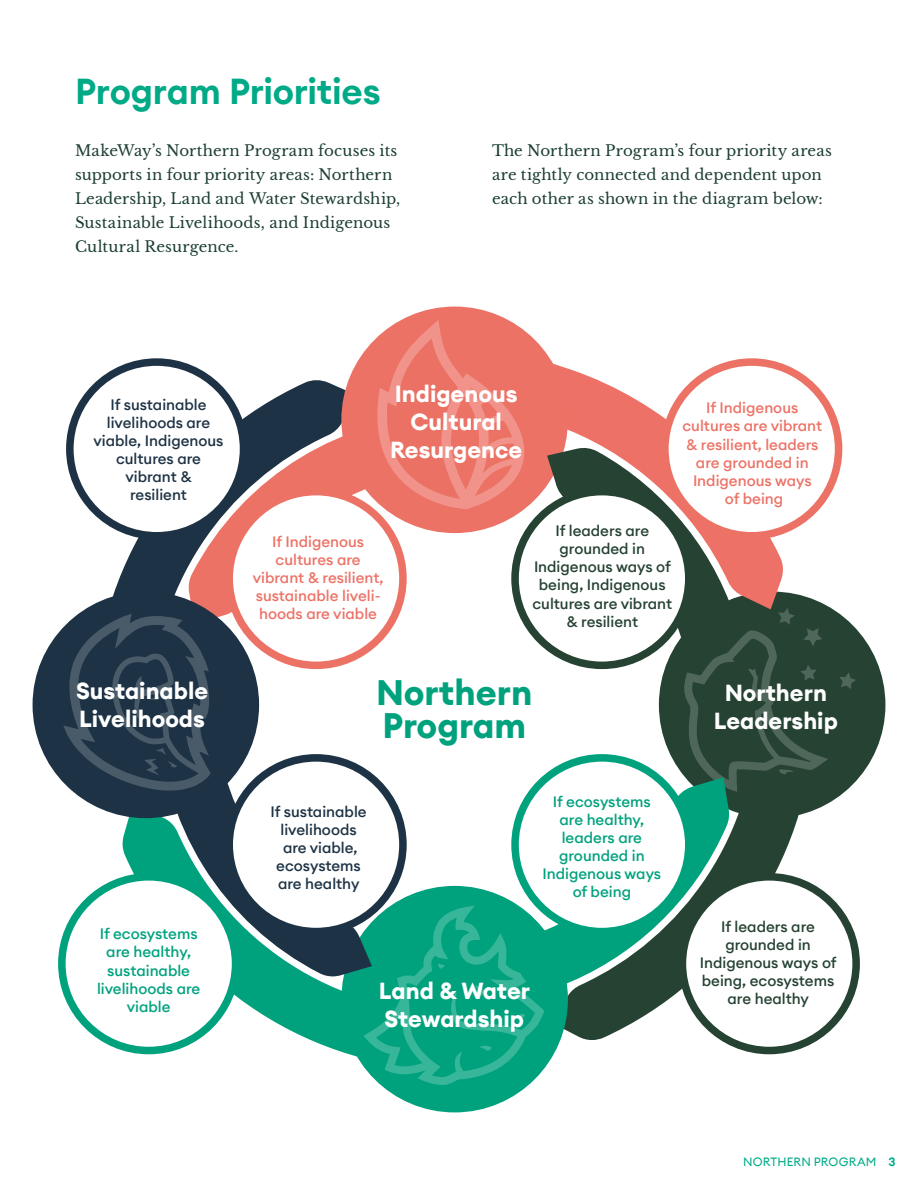
<style>
.page{position:relative;width:918px;height:1188px;background:#fff}
.page>*{position:absolute;margin:0;border:0;box-sizing:border-box;transform-origin:0 0}
.t1{font:600 36px "Euclid Circular A";letter-spacing:-.01em;color:#00aa87}
.t2{font:700 35.4px/33.5px "Euclid Circular A";color:#00a27e}
.t3{font:700 23.1px/27.8px "Euclid Circular A";color:#fff;text-align:center}
.t4{font:15px/24px "Libre Baskerville";letter-spacing:.005em;color:#1c3f31}
.t5{font:500 15px/18px "Euclid Circular A";color:#ed7266;text-align:center}
.t6{font:500 15px/18px "Euclid Circular A";color:#254232;text-align:center}
.t7{font:500 15px/18px "Euclid Circular A";color:#1d3244;text-align:center}
.t8{font:500 15px/18px "Euclid Circular A";color:#00a27e;text-align:center}
.t9{font:12px "Euclid Circular A";letter-spacing:.015em;color:#00aa87}
.s1{font-weight:600}
</style>
<div class="page">
<svg style="left:560px;top:810px;width:254px;height:230px;fill:#254232"></svg>
<svg style="left:122px;top:805px;width:359px;height:261px"></svg>
<div style="left:341px;top:886px;width:227px;height:226px;background:#00a27e;border-radius:50%"></div>
<svg style="left:364px;top:905px;width:180px;height:180px"></svg>
<div style="left:659px;top:592px;width:226px;height:226px;background:#254232;border-radius:50%"></div>
<svg style="left:135px;top:823px;width:23px;height:20px"></svg>
<svg style="left:159px;top:740px;width:213px;height:236px"></svg>
<svg style="left:498px;top:354px;width:286px;height:250px"></svg>
<svg style="left:358px;top:480px;width:123px;height:144px"></svg>
<svg style="left:94px;top:379px;width:264px;height:359px"></svg>
<div style="left:341px;top:307px;width:227px;height:226px;background:#ed7266;border-radius:50%"></div>
<svg style="left:377px;top:320px;width:147px;height:189px"></svg>
<div style="left:33px;top:592px;width:226px;height:226px;background:#1d3244;border-radius:50%"></div>
<svg style="left:63px;top:592px;width:152px;height:199px"></svg>
<svg style="left:839px;top:672px;width:17px;height:17px"></svg>
<svg style="left:547px;top:447px;width:281px;height:345px"></svg>
<svg style="left:514px;top:777px;width:216px;height:212px;fill:#00a27e"></svg>
<div style="left:515px;top:758px;width:174px;height:174px;background:#fff;border-radius:50%"></div>
<div style="left:511px;top:754px;width:182px;height:181px;border:8px solid #00a27e;border-radius:50%"></div>
<div style="left:70px;top:362px;width:174px;height:174px;background:#fff;border-radius:50%"></div>
<div style="left:66px;top:358px;width:181px;height:182px;border:8px solid #1d3244;border-radius:50%"></div>
<div style="left:665px;top:362px;width:174px;height:174px;background:#fff;border-radius:50%"></div>
<div style="left:661px;top:358px;width:181px;height:182px;border:8px solid #ed7266;border-radius:50%"></div>
<div style="left:229px;top:492px;width:174px;height:173px;background:#fff;border-radius:50%"></div>
<div style="left:225px;top:488px;width:182px;height:181px;border:8px solid #ed7266;border-radius:50%"></div>
<div style="left:515px;top:492px;width:174px;height:173px;background:#fff;border-radius:50%"></div>
<div style="left:511px;top:488px;width:182px;height:181px;border:8px solid #254232;border-radius:50%"></div>
<div style="left:62px;top:877px;width:174px;height:174px;background:#fff;border-radius:50%"></div>
<div style="left:58px;top:873px;width:181px;height:181px;border:8px solid #00a27e;border-radius:50%"></div>
<div style="left:682px;top:877px;width:174px;height:174px;background:#fff;border-radius:50%"></div>
<div style="left:679px;top:873px;width:181px;height:181px;border:8px solid #254232;border-radius:50%"></div>
<div style="left:229px;top:758px;width:174px;height:174px;background:#fff;border-radius:50%"></div>
<div style="left:225px;top:754px;width:182px;height:181px;border:8px solid #1d3244;border-radius:50%"></div>
<h1 class="t1" style="left:75px;top:68px;width:307px">Program Priorities</h1>
<p class="t4" style="left:75px;top:139px;width:327px">MakeWay’s Northern Program focuses its supports in four priority areas: Northern Leadership, Land and Water Stewardship, Sustainable Livelihoods, and Indigenous Cultural Resurgence.</p>
<p class="t4" style="left:492px;top:139px;width:341px">The Northern Program’s four priority areas are tightly connected and dependent upon each other as shown in the diagram below:</p>
<h3 class="t3" style="left:390px;top:380px;width:134px">Indigenous<br>Cultural<br>Resurgence</h3>
<p class="t7" style="left:94px;top:395px;width:132px">If sustainable livelihoods are viable, Indigenous cultures are vibrant &amp;<br>resilient</p>
<p class="t5" style="left:683px;top:399px;width:141px">If Indigenous cultures are vibrant &amp; resilient, leaders are grounded in<br>Indigenous ways<br>of being</p>
<p class="t5" style="left:253px;top:532px;width:132px">If Indigenous cultures are vibrant &amp; resilient, sustainable liveli&shy;hoods are viable</p>
<p class="t6" style="left:532px;top:522px;width:141px">If leaders are grounded in<br>Indigenous ways of being, Indigenous cultures are vibrant &amp; resilient</p>
<h3 class="t3" style="left:76px;top:677px;width:134px;text-align:left">Sustainable<br>Livelihoods</h3>
<h2 class="t2" style="left:376px;top:676px;width:158px">Northern<br>Program</h2>
<p class="t7" style="left:270px;top:803px;width:98px">If sustainable livelihoods are viable, ecosystems are healthy</p>
<p class="t8" style="left:543px;top:793px;width:120px">If ecosystems are healthy, leaders are grounded in<br>Indigenous ways of being</p>
<h3 class="t3" style="left:714px;top:679px;width:126px">Northern<br>Leadership</h3>
<p class="t8" style="left:97px;top:925px;width:105px">If ecosystems are healthy, sustainable livelihoods are viable</p>
<p class="t6" style="left:700px;top:917px;width:138px">If leaders are grounded in<br>Indigenous ways of being, ecosystems are healthy</p>
<h3 class="t3" style="left:379px;top:977px;width:153px;text-align:left">Land &amp; Water<br>Stewardship</h3>
<p class="t9" style="left:743px;top:1154px;width:154px">NORTHERN PROGRAM <span class="s1">3</span></p>
</div>
